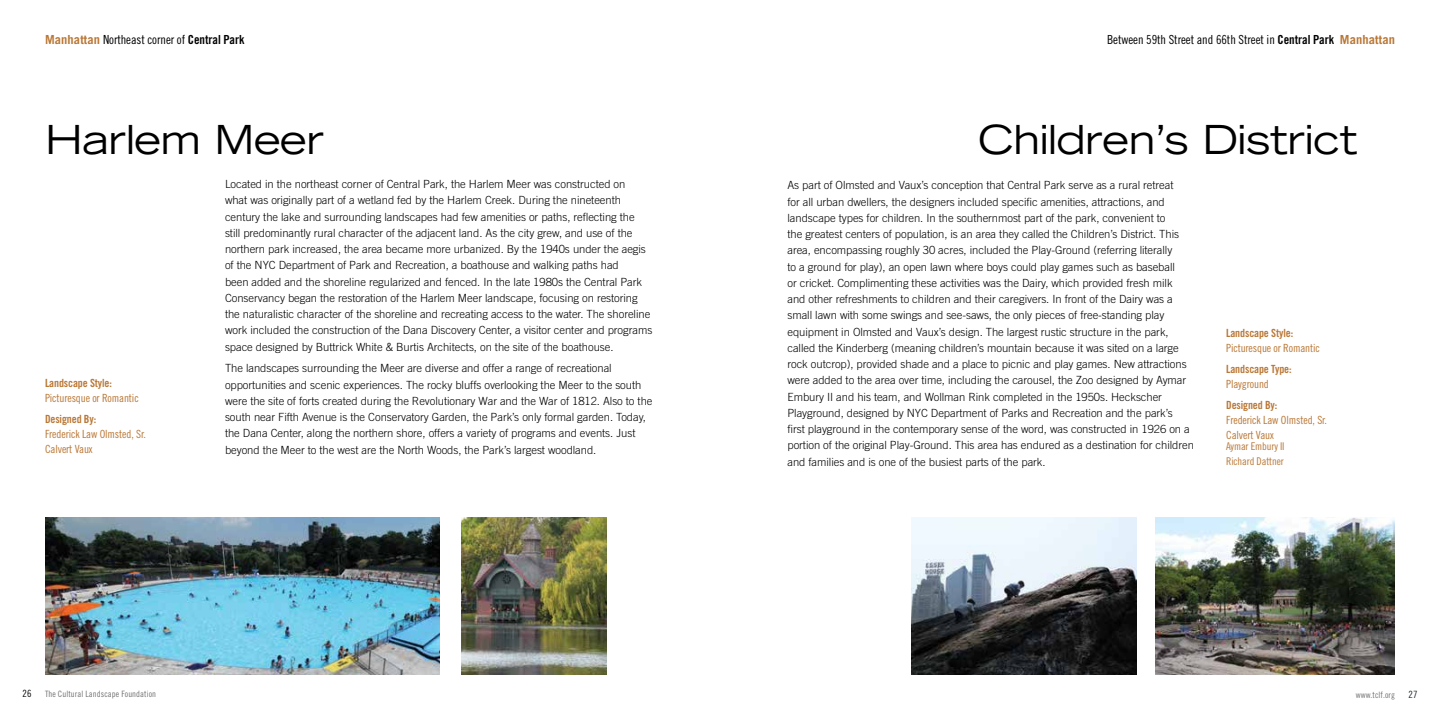
<style>
.page{position:relative;width:1440px;height:720px;background:#fff}
.page>*{position:absolute;margin:0;border:0;box-sizing:border-box;transform-origin:0 0}
.t1{font:expanded 40px "Trade Gothic LT Std";letter-spacing:-.01em;color:#000}
.t2{font:12.5px "Trade Gothic LT Std Cn 18";letter-spacing:-.005em;color:#000}
.t3{font:300 11.25px/16.2px "Trade Gothic LT Std";letter-spacing:-.005em;color:#000}
.t4{font:11.25px/15px "Trade Gothic LT Std Cn 18";letter-spacing:-.01em;color:#ba7735}
.t5{font:11.25px "Trade Gothic LT Std Bd Cn 20";letter-spacing:-.01em;color:#ba7735}
.t6{font:10.62px/15px "Trade Gothic LT Std Cn 18";letter-spacing:-.01em;color:#ba7735}
.t7{font:10px "Trade Gothic LT Std Cn 18";color:#000}
.t8{font:10px "Trade Gothic LT Std Cn 18";color:#132229}
.t9{font:8.75px "Trade Gothic LT Std Cn 18";letter-spacing:.01em;color:#717272}
.s1{font-family:"Trade Gothic LT Std";font-weight:700;color:#ba7735}
.s2{font-family:"Trade Gothic LT Std Bd Cn 20"}
</style>
<div class="page">
<img style="left:911px;top:518px;width:225px;height:157px">
<img style="left:1156px;top:518px;width:239px;height:157px">
<img style="left:461px;top:518px;width:145px;height:157px">
<img style="left:45px;top:518px;width:395px;height:157px">
<p class="t2" style="left:45px;top:32px;width:201px"><span class="s1">Manhattan</span> Northeast corner of <span class="s2">Central Park</span></p>
<h1 class="t1" style="left:45px;top:113px;width:281px">Harlem Meer</h1>
<p class="t3" style="left:225px;top:176px;width:429px">Located in the northeast corner of Central Park, the Harlem Meer was constructed on<br>what was originally part of a wetland fed by the Harlem Creek. During the nineteenth century the lake and surrounding landscapes had few amenities or paths, reflecting the still predominantly rural character of the adjacent land. As the city grew, and use of the northern park increased, the area became more urbanized. By the 1940s under the aegis of the NYC Department of Park and Recreation, a boathouse and walking paths had<br>been added and the shoreline regularized and fenced. In the late 1980s the Central Park Conservancy began the restoration of the Harlem Meer landscape, focusing on restoring the naturalistic character of the shoreline and recreating access to the water. The shoreline work included the construction of the Dana Discovery Center, a visitor center and programs space designed by Buttrick White &amp; Burtis Architects, on the site of the boathouse.</p>
<p class="t3" style="left:225px;top:360px;width:429px">The landscapes surrounding the Meer are diverse and offer a range of recreational opportunities and scenic experiences. The rocky bluffs overlooking the Meer to the south were the site of forts created during the Revolutionary War and the War of 1812. Also to the south near Fifth Avenue is the Conservatory Garden, the Park’s only formal garden. Today, the Dana Center, along the northern shore, offers a variety of programs and events. Just beyond the Meer to the west are the North Woods, the Park’s largest woodland.</p>
<p class="t5" style="left:45px;top:377px;width:69px">Landscape Style:</p>
<p class="t4" style="left:45px;top:391px;width:95px">Picturesque or Romantic</p>
<p class="t5" style="left:45px;top:412px;width:53px">Designed By:</p>
<p class="t4" style="left:45px;top:426px;width:102px">Frederick Law Olmsted, Sr.<br>Calvert Vaux</p>
<p class="t2" style="left:1107px;top:32px;width:289px">Between 59th Street and 66th Street in <span class="s2">Central Park</span> <span class="s1">Manhattan</span></p>
<h1 class="t1" style="left:978px;top:113px;width:381px">Children’s District</h1>
<p class="t3" style="left:788px;top:177px;width:408px">As part of Olmsted and Vaux’s conception that Central Park serve as a rural retreat<br>for all urban dwellers, the designers included specific amenities, attractions, and landscape types for children. In the southernmost part of the park, convenient to<br>the greatest centers of population, is an area they called the Children’s District. This area, encompassing roughly 30 acres, included the Play-Ground (referring literally<br>to a ground for play), an open lawn where boys could play games such as baseball<br>or cricket. Complimenting these activities was the Dairy, which provided fresh milk<br>and other refreshments to children and their caregivers. In front of the Dairy was a small lawn with some swings and see-saws, the only pieces of free-standing play equipment in Olmsted and Vaux’s design. The largest rustic structure in the park, called the Kinderberg (meaning children’s mountain because it was sited on a large rock outcrop), provided shade and a place to picnic and play games. New attractions were added to the area over time, including the carousel, the Zoo designed by Aymar Embury II and his team, and Wollman Rink completed in the 1950s. Heckscher Playground, designed by NYC Department of Parks and Recreation and the park’s<br>first playground in the contemporary sense of the word, was constructed in 1926 on a portion of the original Play-Ground. This area has endured as a destination for children and families and is one of the busiest parts of the park.</p>
<p class="t5" style="left:1226px;top:327px;width:69px">Landscape Style:</p>
<p class="t4" style="left:1226px;top:341px;width:95px">Picturesque or Romantic</p>
<p class="t5" style="left:1226px;top:362px;width:67px">Landscape Type:</p>
<p class="t4" style="left:1226px;top:376px;width:44px">Playground</p>
<p class="t5" style="left:1226px;top:398px;width:53px">Designed By:</p>
<p class="t4" style="left:1226px;top:412px;width:102px">Frederick Law Olmsted, Sr.<br>Calvert Vaux</p>
<p class="t6" style="left:1226px;top:439px;width:60px">Aymar Embury II<br>Richard Dattner</p>
<p class="t7" style="left:22px;top:688px;width:10px">26</p>
<p class="t9" style="left:45px;top:689px;width:113px">The Cultural Landscape Foundation</p>
<p class="t9" style="left:1356px;top:689px;width:41px">www.tclf.org</p>
<p class="t8" style="left:1409px;top:688px;width:10px">27</p>
</div>
